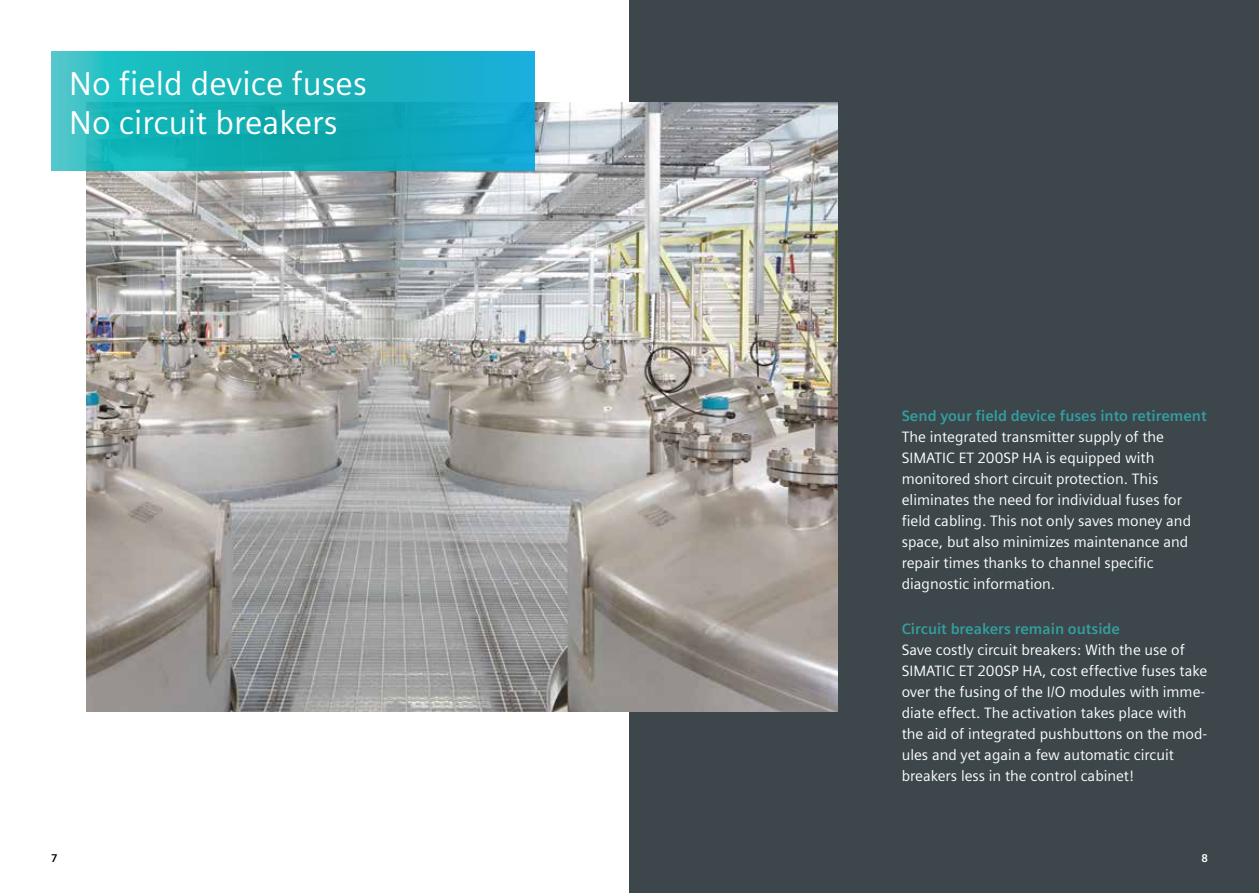
<style>
.page{position:relative;width:1259px;height:893px;background:#fff}
.page>*{position:absolute;margin:0;border:0;box-sizing:border-box;transform-origin:0 0}
.t1{font:33px/39.6px "Siemens Sans";color:#fff}
.t2{font:15px/21px "Siemens Sans";color:#fff}
.t3{font:700 15px "Siemens Sans";color:#32a0a0}
.t4{font:700 11.25px "Siemens Sans Global";color:#000}
.t5{font:700 11.25px "Siemens Sans Global";color:#fff}
</style>
<div class="page">
<div style="left:629px;top:0;width:630px;height:893px;background:#3c464b"></div>
<img style="left:87px;top:102px;width:751px;height:610px">
<svg style="left:51px;top:51px;width:483px;height:119px;background:#19b1bd"></svg>
<h1 class="t1" style="left:69px;top:64px;width:299px">No field device fuses<br>No circuit breakers</h1>
<p class="t4" style="left:51px;top:850px;width:8px">7</p>
<p class="t3" style="left:901px;top:407px;width:306px">Send your field device fuses into retirement</p>
<p class="t2" style="left:901px;top:426px;width:291px">The integrated transmitter supply of the SIMATIC ET 200SP HA is equipped with monitored short circuit protection. This eliminates the need for individual fuses for field cabling. This not only saves money and space, but also minimizes maintenance and repair times thanks to channel specific diagnostic information.</p>
<p class="t3" style="left:901px;top:620px;width:220px">Circuit breakers remain outside</p>
<p class="t2" style="left:901px;top:639px;width:307px">Save costly circuit breakers: With the use of SIMATIC ET 200SP HA, cost effective fuses take over the fusing of the I/O modules with imme&shy;diate effect. The activation takes place with the aid of integrated pushbuttons on the mod&shy;ules and yet again a few automatic circuit breakers less in the control cabinet!</p>
<p class="t5" style="left:1201px;top:849px;width:8px">8</p>
</div>
